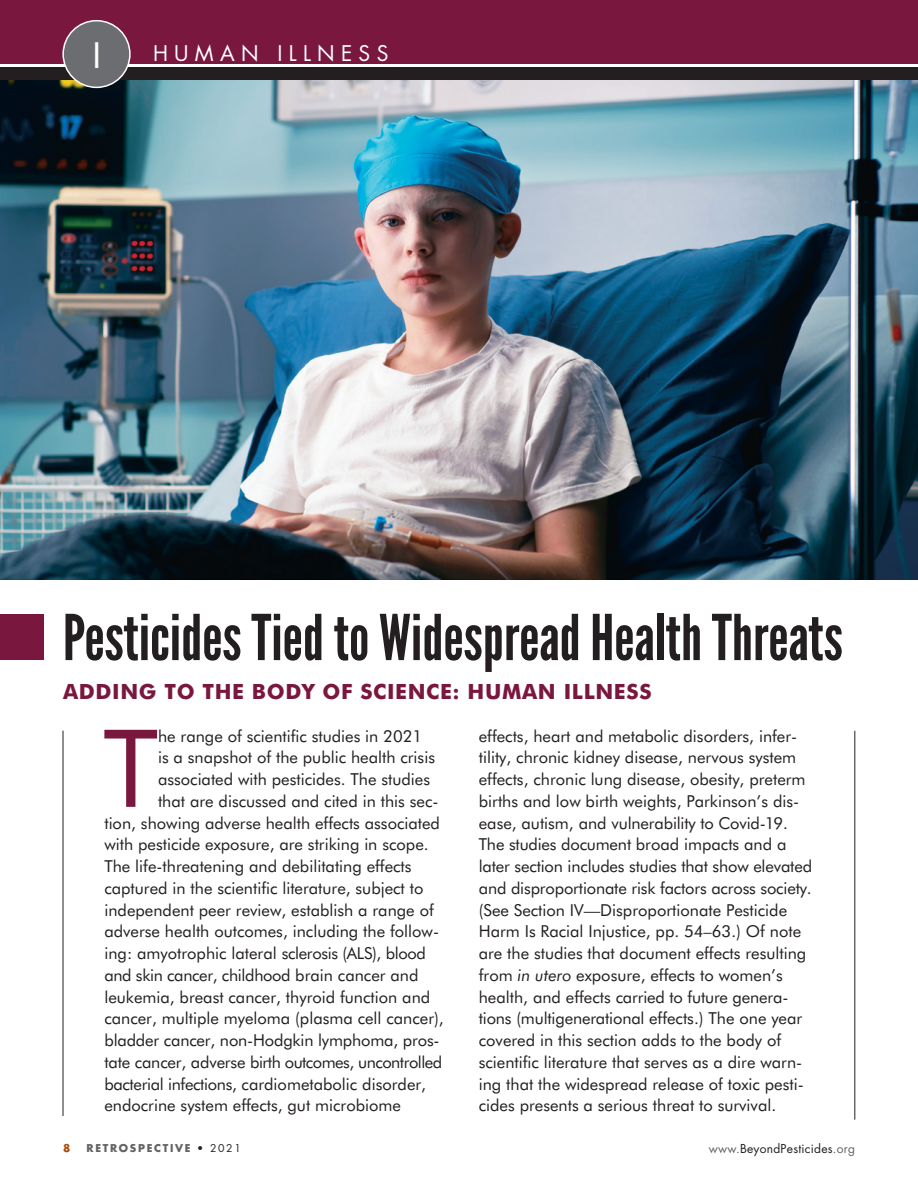
<style>
.page{position:relative;width:918px;height:1188px;background:#fff}
.page>*{position:absolute;margin:0;border:0;box-sizing:border-box;transform-origin:0 0}
.t1{font:107.7px "Futura BT";color:#7a173f}
.t2{font:63px "League Gothic";color:#231f20}
.t3{font:36px "Futura BT";color:#fff}
.t4{font:700 21px "Futura BT";letter-spacing:.03em;color:#7a173f}
.t5{font:21px "Futura Std";letter-spacing:.3em;color:#fff}
.t6{font:16.5px/21.8px "Futura BT";color:#231f20}
.t7{font:16.5px "Futura BT";letter-spacing:-.03em;color:#231f20}
.t8{font:16.5px "Futura BT";letter-spacing:-.02em;color:#231f20}
.t9{font:12px "Futura Std";letter-spacing:.02em;color:#231f20}
.t10{font:700 10.5px "Futura Std";letter-spacing:.16em;color:#636366}
.t11{font:700 10.5px "Futura Std";color:#a84b0d}
.s1{font-style:italic}
.s2{font-weight:400;color:#231f20}
.s3{color:#636366}
</style>
<div class="page">
<img style="left:0;top:79px;width:918px;height:500px">
<div style="left:0;top:0;width:918px;height:64px;background:#7a173f"></div>
<div style="left:0;top:67px;width:918px;height:12px;background:#231f20"></div>
<div style="left:0;top:614px;width:44px;height:46px;background:#7a173f"></div>
<hr style="left:63px;top:731px;width:1px;height:385px;background:#231f20">
<hr style="left:855px;top:731px;width:1px;height:389px;background:#231f20">
<div style="left:63px;top:21px;width:67px;height:66px;background:#6c6d70;border-radius:50%"></div>
<div style="left:62px;top:20px;width:69px;height:68px;border:2px solid #fff;border-radius:50%"></div>
<h3 class="t3" style="left:92px;top:33px;width:11px">I</h3>
<p class="t5" style="left:153px;top:39px;width:237px">human illness</p>
<h2 class="t2" style="left:63px;top:600px;width:782px">Pesticides Tied to Widespread Health Threats</h2>
<p class="t4" style="left:63px;top:679px;width:76px">ADDING</p>
<p class="t4" style="left:164px;top:679px;width:463px">TO THE BODY OF SCIENCE: HUMAN ILLNESS</p>
<h1 class="t1" style="left:103px;top:703px;width:56px">T</h1>
<p class="t6" style="left:158px;top:725px;width:266px">he range of scientific studies in 2021</p>
<p class="t6" style="left:158px;top:746px;width:279px">is a snapshot of the public health crisis</p>
<p class="t6" style="left:158px;top:768px;width:274px">associated with pesticides. The studies</p>
<p class="t6" style="left:158px;top:790px;width:282px">that are discussed and cited in this sec-</p>
<p class="t6" style="left:104px;top:812px;width:337px">tion, showing adverse health effects associated</p>
<p class="t6" style="left:104px;top:833px;width:326px">with pesticide exposure, are striking in scope.</p>
<p class="t6" style="left:104px;top:855px;width:309px">The life-threatening and debilitating effects</p>
<p class="t6" style="left:104px;top:877px;width:321px">captured in the scientific literature, subject to</p>
<p class="t6" style="left:104px;top:899px;width:331px">independent peer review, establish a range of</p>
<p class="t6" style="left:104px;top:920px;width:336px">adverse health outcomes, including the follow-</p>
<p class="t6" style="left:104px;top:942px;width:323px">ing: amyotrophic lateral sclerosis (ALS), blood</p>
<p class="t8" style="left:104px;top:965px;width:316px">and skin cancer, childhood brain cancer and</p>
<p class="t6" style="left:104px;top:986px;width:327px">leukemia, breast cancer, thyroid function and</p>
<p class="t6" style="left:104px;top:1007px;width:341px">cancer, multiple myeloma (plasma cell cancer),</p>
<p class="t6" style="left:104px;top:1029px;width:337px">bladder cancer, non-Hodgkin lymphoma, pros-</p>
<p class="t7" style="left:104px;top:1052px;width:339px">tate cancer, adverse birth outcomes, uncontrolled</p>
<p class="t6" style="left:104px;top:1073px;width:323px">bacterial infections, cardiometabolic disorder,</p>
<p class="t6" style="left:104px;top:1094px;width:298px">endocrine system effects, gut microbiome</p>
<p class="t6" style="left:479px;top:725px;width:335px">effects, heart and metabolic disorders, infer&shy;tility, chronic kidney disease, nervous system effects, chronic lung disease, obesity, preterm births and low birth weights, Parkinson’s dis&shy;ease, autism, and vulnerability to Covid-19.<br>The studies document broad impacts and a later section includes studies that show elevated and disproportionate risk factors across society. (See Section IV—Disproportionate Pesticide Harm Is Racial Injustice, pp. 54–63.) Of note are the studies that document effects resulting from <span class="s1">in utero</span> exposure, effects to women’s health, and effects carried to future genera&shy;tions (multigenerational effects.) The one year covered in this section adds to the body of scientific literature that serves as a dire warn&shy;ing that the widespread release of toxic pesti&shy;cides presents a serious threat to survival.</p>
<p class="t11" style="left:63px;top:1141px;width:9px">8</p>
<p class="t10" style="left:87px;top:1141px;width:156px">RETROSPECTIVE <span class="s2">• 2021</span></p>
<p class="t9" style="left:709px;top:1141px;width:148px"><span class="s3">www.</span>BeyondPesticides<span class="s3">.org</span></p>
</div>
